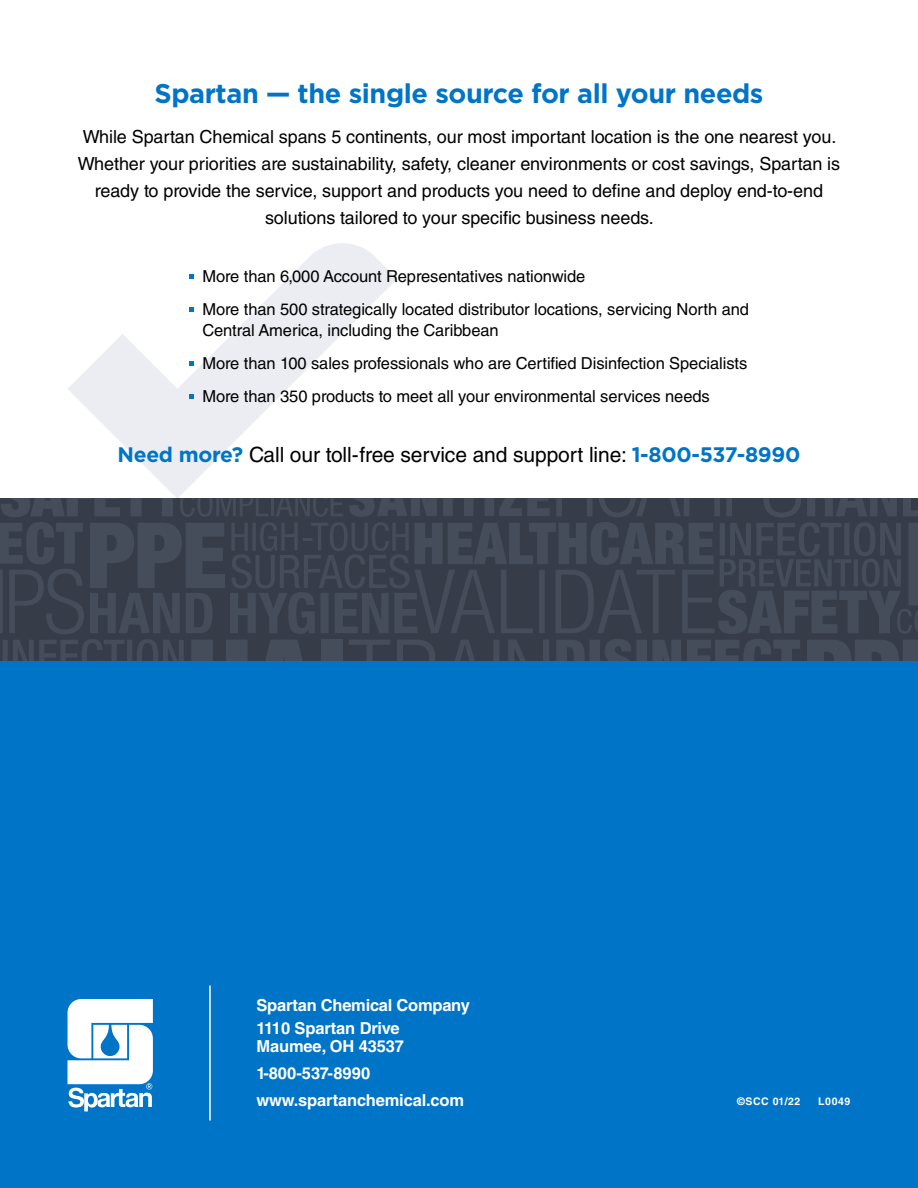
<style>
.page{position:relative;width:918px;height:1188px;background:#fff}
.page>*{position:absolute;margin:0;border:0;box-sizing:border-box;transform-origin:0 0}
.t1{font:700 27px "Gotham";letter-spacing:-.015em;color:#0075c8}
.t2{font:21px "Helvetica LT Std";letter-spacing:-.005em;color:#000}
.t3{font:18px/27px "Helvetica LT Std";letter-spacing:-.005em;color:#000;text-align:center}
.t4{font:16.5px/33px "Helvetica LT Std";letter-spacing:-.005em;color:#000}
.t5{font:700 16.5px/27px "Helvetica LT Std";letter-spacing:-.01em;color:#fff}
.t6{font:700 10.5px "Helvetica LT Std";letter-spacing:.05em;color:#fff}
.s1{font-family:"Gotham";font-weight:700;color:#0075c8}
</style>
<div class="page">
<div style="left:0;top:498px;width:918px;height:690px;background:#0075c8"></div>
<div style="left:0;top:499px;width:918px;height:162px;background:linear-gradient(to right,#3c4450,#3c4450)"></div>
<svg style="left:68px;top:999px;width:85px;height:112px"></svg>
<hr style="left:209px;top:986px;width:2px;height:134px;background:#fff">
<svg style="left:67px;top:243px;width:330px;height:256px"></svg>
<svg style="left:189px;top:275px;width:4px;height:4px"></svg>
<svg style="left:189px;top:308px;width:4px;height:4px"></svg>
<svg style="left:189px;top:362px;width:4px;height:4px"></svg>
<svg style="left:189px;top:395px;width:4px;height:4px"></svg>
<h1 class="t1" style="left:154px;top:75px;width:611px">Spartan — the single source for all your needs</h1>
<p class="t3" style="left:78px;top:123px;width:764px">While Spartan Chemical spans 5 continents, our most important location is the one nearest you.<br>Whether your priorities are sustainability, safety, cleaner environments or cost savings, Spartan is ready to provide the service, support and products you need to define and deploy end-to-end solutions tailored to your specific business needs.</p>
<p class="t4" style="left:202px;top:260px;width:548px">More than 6,000 Account Representatives nationwide<br>More than 500 strategically located distributor locations, servicing North and</p>
<p class="t4" style="left:202px;top:314px;width:546px">Central America, including the Caribbean<br>More than 100 sales professionals who are Certified Disinfection Specialists<br>More than 350 products to meet all your environmental services needs</p>
<p class="t2" style="left:118px;top:443px;width:684px"><span class="s1">Need more?</span> Call our toll-free service and support line: <span class="s1">1-800-537-8990</span></p>
<p class="t5" style="left:256px;top:994px;width:215px;line-height:22.4px">Spartan Chemical Company<br>1110 Spartan Drive</p>
<p class="t5" style="left:256px;top:1032px;width:209px">Maumee, OH 43537<br>1-800-537-8990 www.spartanchemical.com</p>
<p class="t6" style="left:737px;top:1095px;width:65px">©SCC 01/22</p>
<p class="t6" style="left:818px;top:1095px;width:34px">L0049</p>
</div>
